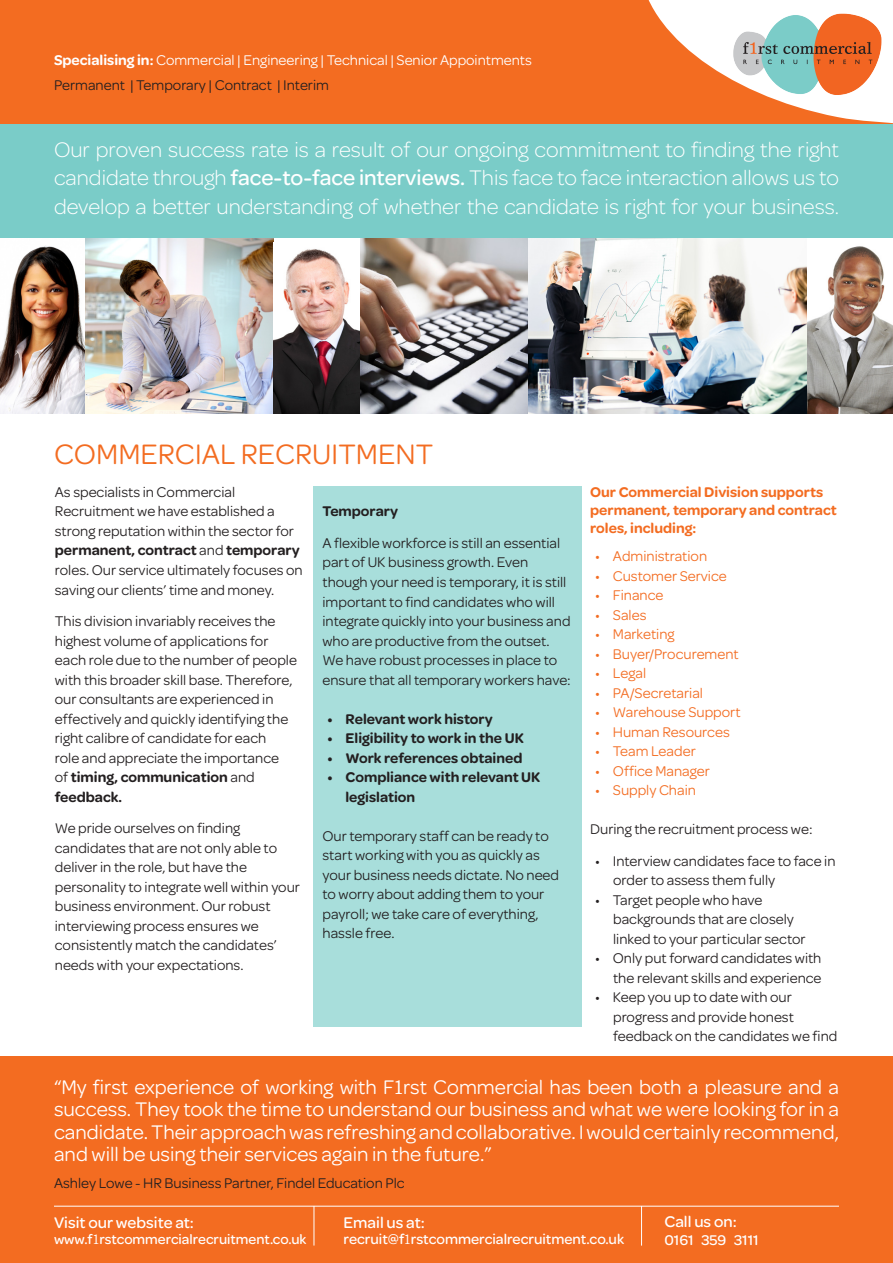
<style>
.page{position:relative;width:893px;height:1263px;background:#fff}
.page>*{position:absolute;margin:0;border:0;box-sizing:border-box;transform-origin:0 0}
.t1{font:30px "Omnes Girl Scouts";color:#f36c21}
.t2{font:300 22.5px/28.5px "Omnes Girl Scouts";color:#fff;text-align:justify}
.t3{font:21px/22.5px "Omnes Girl Scouts";color:#fff;text-align:justify}
.t4{font:500 16.5px "Omnes Girl Scouts";color:#fff}
.t5{font:15px/19.5px "Omnes Girl Scouts";color:#231f20}
.t6{font:15px "Omnes Girl Scouts";color:#f36c21}
.t7{font:600 15px/19.5px "Omnes Girl Scouts";color:#231f20}
.t8{font:600 15px/18px "Omnes Girl Scouts";color:#f36c21}
.t9{font:15px "Omnes Girl Scouts";color:#fff}
.t10{font:500 15px "Omnes Girl Scouts";color:#fff}
.t11{font:500 14.55px "Omnes Girl Scouts";color:#fff}
.s1{font-weight:600}
.s2{font-weight:500}
.s3{font-family:"Bookman Old Style";font-size:19.5px}
.s4{font-family:"Bookman Old Style";font-weight:400;font-size:13.5px}
</style>
<div class="page">
<img style="left:85px;top:237px;width:189px;height:176px">
<img style="left:528px;top:237px;width:311px;height:176px">
<img style="left:0;top:237px;width:85px;height:176px">
<img style="left:274px;top:242px;width:87px;height:171px">
<img style="left:361px;top:237px;width:167px;height:176px">
<div style="left:0;top:123px;width:893px;height:114px;background:#7accc8"></div>
<div style="left:0;top:0;width:893px;height:123px;background:#f36c21"></div>
<div style="left:0;top:1057px;width:893px;height:206px;background:#f36c21"></div>
<div style="left:314px;top:487px;width:268px;height:540px;background:#a8dedb"></div>
<img style="left:808px;top:239px;width:85px;height:174px">
<svg style="left:639px;top:0;width:254px;height:124px"></svg>
<img style="left:729px;top:10px;width:156px;height:88px">
<hr style="left:314px;top:1206px;width:1px;height:39px;background:#fff">
<hr style="left:54px;top:1206px;width:785px;height:1px;background:#fff">
<hr style="left:641px;top:1206px;width:1px;height:39px;background:#fff">
<p class="t9" style="left:54px;top:49px;width:479px"><span class="s1">Specialising in:</span> Commercial | Engineering | Technical | Senior Appointments</p>
<p class="t5" style="left:54px;top:74px;width:276px">Permanent | Temporary | Contract | Interim</p>
<p class="t2" style="left:54px;top:134px;width:786px">Our proven success rate is a result of our ongoing commitment to finding the right candidate through <span class="s2">face-to-face interviews.</span> This face to face interaction allows us to develop a better understanding of whether the candidate is right for your business.</p>
<p class="t1" style="left:54px;top:433px;width:381px">COMMERCIAL RECRUITMENT</p>
<p class="t5" style="left:55px;top:481px;width:249px">As specialists in Commercial Recruitment we have established a strong reputation within the sector for <span class="s1">permanent, contract</span> and <span class="s1">temporary </span>roles. Our service ultimately focuses on saving our clients’ time and money.</p>
<p class="t5" style="left:55px;top:610px;width:244px">This division invariably receives the highest volume of applications for each role due to the number of people with this broader skill base. Therefore, our consultants are experienced in effectively and quickly identifying the right calibre of candidate for each<br>role and appreciate the importance<br>of <span class="s1">timing, communication</span> and <span class="s1">feedback.</span></p>
<p class="t5" style="left:55px;top:817px;width:224px">We pride ourselves on finding candidates that are not only able to deliver in the role, but have the</p>
<p class="t5" style="left:55px;top:876px;width:247px">personality to integrate well within your business environment. Our robust interviewing process ensures we consistently match the candidates’ needs with your expectations.</p>
<p class="t7" style="left:322px;top:501px;width:77px">Temporary</p>
<p class="t5" style="left:322px;top:532px;width:250px">A flexible workforce is still an essential part of UK business growth. Even though your need is temporary, it is still important to find candidates who will integrate quickly into your business and who are productive from the outset.<br>We have robust processes in place to ensure that all temporary workers have:</p>
<p class="t7" style="left:328px;top:708px;width:167px">• Relevant work history</p>
<p class="t7" style="left:328px;top:727px;width:198px">• Eligibility to work in the UK</p>
<p class="t7" style="left:328px;top:747px;width:196px">• Work references obtained</p>
<p class="t7" style="left:345px;top:766px;width:196px;text-indent:-18px">• Compliance with relevant UK legislation</p>
<p class="t5" style="left:322px;top:825px;width:238px">Our temporary staff can be ready to start working with you as quickly as your business needs dictate. No need to worry about adding them to your payroll; we take care of everything, hassle free.</p>
<p class="t8" style="left:590px;top:482px;width:248px">Our Commercial Division supports permanent, temporary and contract roles, including:</p>
<p class="t6" style="left:595px;top:546px;width:113px">• Administration</p>
<p class="t6" style="left:595px;top:565px;width:133px">• Customer Service</p>
<p class="t6" style="left:595px;top:585px;width:70px">• Finance</p>
<p class="t6" style="left:595px;top:604px;width:53px">• Sales</p>
<p class="t6" style="left:595px;top:624px;width:81px">• Marketing</p>
<p class="t6" style="left:595px;top:643px;width:145px">• Buyer/Procurement</p>
<p class="t6" style="left:595px;top:663px;width:52px">• Legal</p>
<p class="t6" style="left:595px;top:682px;width:109px">• PA/Secretarial</p>
<p class="t6" style="left:595px;top:702px;width:147px">• Warehouse Support</p>
<p class="t6" style="left:595px;top:721px;width:136px">• Human Resources</p>
<p class="t6" style="left:595px;top:741px;width:102px">• Team Leader</p>
<p class="t6" style="left:595px;top:760px;width:116px">• Office Manager</p>
<p class="t6" style="left:595px;top:780px;width:102px">• Supply Chain</p>
<p class="t5" style="left:590px;top:818px;width:224px">During the recruitment process we:</p>
<p class="t5" style="left:613px;top:850px;width:224px;text-indent:-18px">• Interview candidates face to face in order to assess them fully</p>
<p class="t5" style="left:613px;top:889px;width:194px;text-indent:-18px">• Target people who have backgrounds that are closely linked to your particular sector</p>
<p class="t5" style="left:595px;top:947px;width:228px;text-align:right">• Only put forward candidates with the relevant skills and experience</p>
<p class="t5" style="left:613px;top:986px;width:226px;text-indent:-18px">• Keep you up to date with our progress and provide honest feedback on the candidates we find</p>
<p class="t3" style="left:54px;top:1074px;width:787px">“My first experience of working with F<span class="s3">1</span>rst Commercial has been both a pleasure and a success. They took the time to understand our business and what we were looking for in a candidate. Their approach was refreshing and collaborative. I would certainly recommend, and will be using their services again in the future.”</p>
<p class="t5" style="left:54px;top:1172px;width:352px">Ashley Lowe - HR Business Partner, Findel Education Plc</p>
<p class="t4" style="left:54px;top:1211px;width:142px">Visit our website at:</p>
<p class="t11" style="left:54px;top:1229px;width:254px">www.f<span class="s4">1</span>rstcommercialrecruitment.co.uk</p>
<p class="t4" style="left:664px;top:1210px;width:74px">Call us on:</p>
<p class="t10" style="left:664px;top:1230px;width:96px">0161 359 3111</p>
<p class="t4" style="left:344px;top:1211px;width:83px">Email us at:</p>
<p class="t10" style="left:344px;top:1229px;width:282px">recruit@f<span class="s4">1</span>rstcommercialrecruitment.co.uk</p>
</div>
